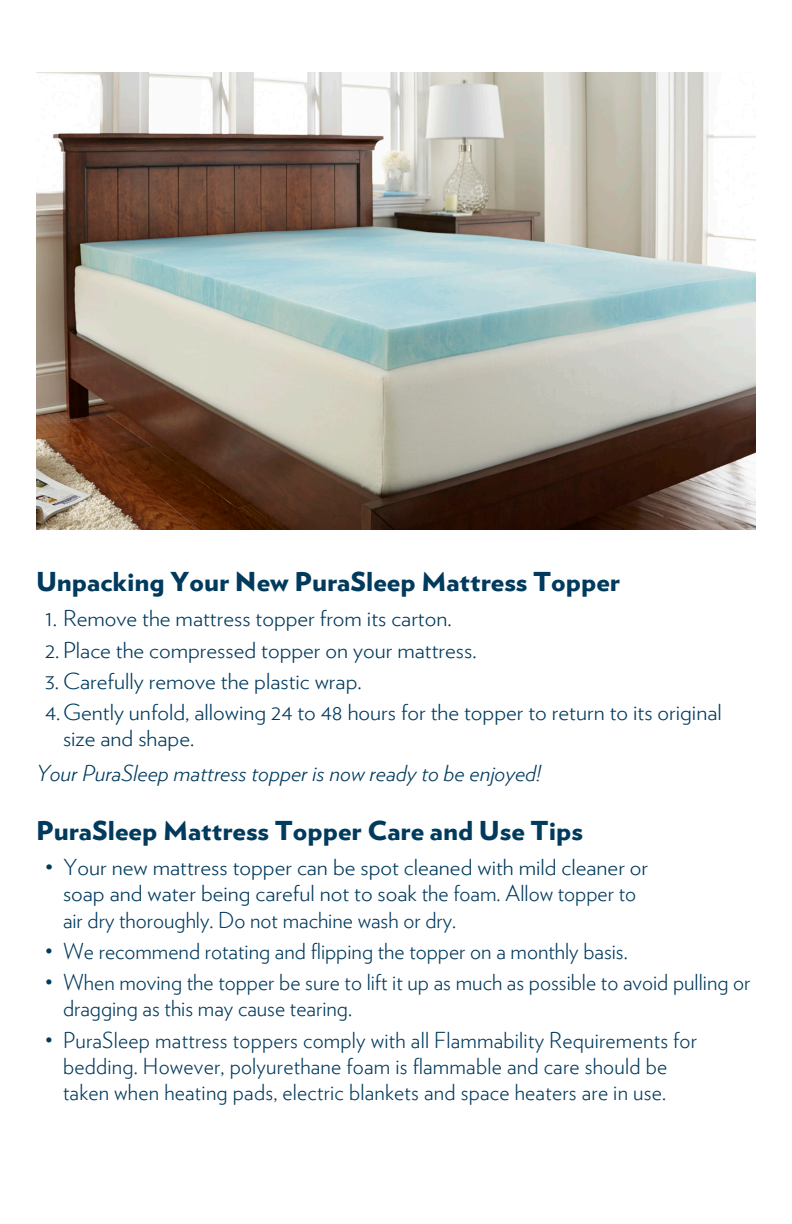
<style>
.page{position:relative;width:792px;height:1224px;background:#fff}
.page>*{position:absolute;margin:0;border:0;box-sizing:border-box;transform-origin:0 0}
.t1{font:900 26px "Verlag";color:#003a5d;scale:1.06 1}
.t2{font:300 22px/26.4px "Verlag";color:#003a5d;scale:1.06 1}
.t3{font:300 22px/26.4px "Verlag";color:#003a5d}
.t4{font:italic 300 22px "Verlag";color:#003a5d;scale:1.06 1}
</style>
<div class="page">
<img style="left:36px;top:72px;width:720px;height:458px">
<p class="t1" style="left:36px;top:560px;width:553px">Unpacking Your New PuraSleep Mattress Topper</p>
<p class="t2" style="left:45px;top:604px;width:385px">1. Remove the mattress topper from its carton.</p>
<p class="t2" style="left:45px;top:635px;width:409px">2. Place the compressed topper on your mattress.</p>
<p class="t2" style="left:45px;top:666px;width:300px">3. Carefully remove the plastic wrap.</p>
<p class="t2" style="left:63px;top:697px;width:623px;text-indent:-18px">4.Gently unfold, allowing 24 to 48 hours for the topper to return to its original size and shape.</p>
<p class="t4" style="left:36px;top:757px;width:478px">Your PuraSleep mattress topper is now ready to be enjoyed!</p>
<p class="t1" style="left:36px;top:809px;width:518px">PuraSleep Mattress Topper Care and Use Tips</p>
<p class="t2" style="left:63px;top:853px;width:554px;text-indent:-18px">• Your new mattress topper can be spot cleaned with mild cleaner or soap and water being careful not to soak the foam. Allow topper to air dry thoroughly. Do not machine wash or dry.</p>
<p class="t3" style="left:45px;top:937px;width:584px">• We recommend rotating and flipping the topper on a monthly basis.</p>
<p class="t3" style="left:63px;top:968px;width:689px;text-indent:-18px">• When moving the topper be sure to lift it up as much as possible to avoid pulling or dragging as this may cause tearing.</p>
<p class="t3" style="left:45px;top:1025px;width:654px;text-align:center">• PuraSleep mattress toppers comply with all Flammability Requirements for bedding. However, polyurethane foam is flammable and care should be taken when heating pads, electric blankets and space heaters are in use.</p>
</div>
